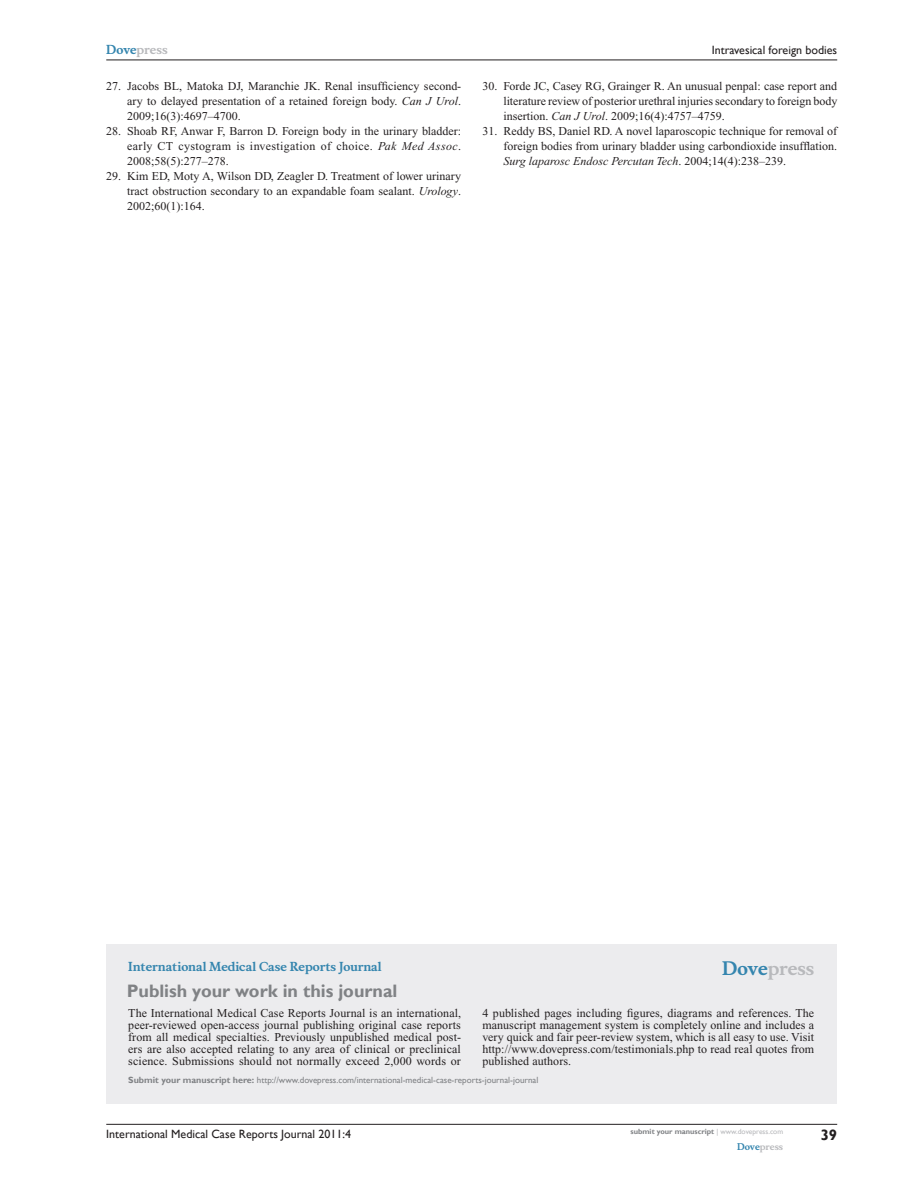
<style>
.page{position:relative;width:918px;height:1188px;background:#fff}
.page>*{position:absolute;margin:0;border:0;box-sizing:border-box;transform-origin:0 0}
.t1{font:700 18px "Gill Sans";color:#808285}
.t2{font:700 18px "Musee";color:#b8b9bc}
.t3{font:700 15px "Gill Sans";color:#231f20}
.t4{font:12px/15px "Times New Roman";color:#231f20;text-align:justify}
.t5{font:12px "Gill Sans";color:#231f20}
.t6{font:700 12px "Musee";color:#3485ae}
.t7{font:700 12px "Musee";color:#b8b9bc}
.t8{font:9px "Gill Sans";color:#808285}
.t9{font:700 9px "Musee";color:#b8b9bc}
.t10{font:700 7.5px "Gill Sans";color:#808285}
.s1{color:#3485ae}
.s2{font-style:italic}
.s3{font-weight:700}
.s4{font-weight:400;color:#b8b9bc}
</style>
<div class="page">
<div style="left:106px;top:944px;width:731px;height:159px;background:#ececee"></div>
<hr style="left:106px;top:1124px;width:731px;height:1px;background:#231f20">
<hr style="left:106px;top:60px;width:731px;height:1px;background:#231f20">
<p class="t7" style="left:106px;top:43px;width:63px"><span class="s1">Dove</span>press</p>
<p class="t4" style="left:127px;top:79px;width:335px;text-indent:-21px">27. Jacobs BL, Matoka DJ, Maranchie JK. Renal insufficiency second&shy;ary to delayed presentation of a retained foreign body. <span class="s2">Can J Urol</span>.<br>2009;16(3):4697–4700.</p>
<p class="t4" style="left:127px;top:124px;width:335px;text-indent:-21px">28. Shoab RF, Anwar F, Barron D. Foreign body in the urinary bladder: early CT cystogram is investigation of choice. <span class="s2">Pak Med Assoc</span>.<br>2008;58(5):277–278.</p>
<p class="t4" style="left:127px;top:169px;width:335px;text-indent:-21px">29. Kim ED, Moty A, Wilson DD, Zeagler D. Treatment of lower urinary tract obstruction secondary to an expandable foam sealant. <span class="s2">Urology</span>.<br>2002;60(1):164.</p>
<p class="t5" style="left:712px;top:43px;width:127px">Intravesical foreign bodies</p>
<p class="t4" style="left:503px;top:79px;width:336px;text-indent:-21px">30. Forde JC, Casey RG, Grainger R. An unusual penpal: case report and literature review of posterior urethral injuries secondary to foreign body insertion. <span class="s2">Can J Urol</span>. 2009;16(4):4757–4759.</p>
<p class="t4" style="left:503px;top:124px;width:335px;text-indent:-21px">31. Reddy BS, Daniel RD. A novel laparoscopic technique for removal of foreign bodies from urinary bladder using carbondioxide insufflation.<br><span class="s2">Surg laparosc Endosc Percutan Tech</span>. 2004;14(4):238–239.</p>
<p class="t6" style="left:128px;top:959px;width:255px">International Medical Case Reports Journal</p>
<h1 class="t1" style="left:127px;top:980px;width:272px">Publish your work in this journal</h1>
<h1 class="t2" style="left:722px;top:958px;width:94px"><span class="s1">Dove</span>press</h1>
<p class="t4" style="left:128px;top:1007px;width:334px;line-height:12px">The International Medical Case Reports Journal is an international, peer-reviewed open-access journal publishing original case reports from all medical specialties. Previously unpublished medical post&shy;ers are also accepted relating to any area of clinical or preclinical science. Submissions should not normally exceed 2,000 words or</p>
<p class="t4" style="left:482px;top:1007px;width:333px;line-height:12px">4 published pages including figures, diagrams and references. The manuscript management system is completely online and includes a very quick and fair peer-review system, which is all easy to use. Visit http://www.dovepress.com/testimonials.php to read real quotes from published authors.</p>
<p class="t8" style="left:128px;top:1075px;width:412px"><span class="s3">Submit your manuscript here:</span> http://www.dovepress.com/international-medical-case-reports-journal-journal</p>
<p class="t5" style="left:106px;top:1127px;width:246px">International Medical Case Reports Journal 2011:4</p>
<p class="t10" style="left:631px;top:1127px;width:154px">submit your manuscript <span class="s4">| www.dovepress.com</span></p>
<p class="t9" style="left:737px;top:1141px;width:48px"><span class="s1">Dove</span>press</p>
<p class="t3" style="left:821px;top:1126px;width:18px">39</p>
</div>
